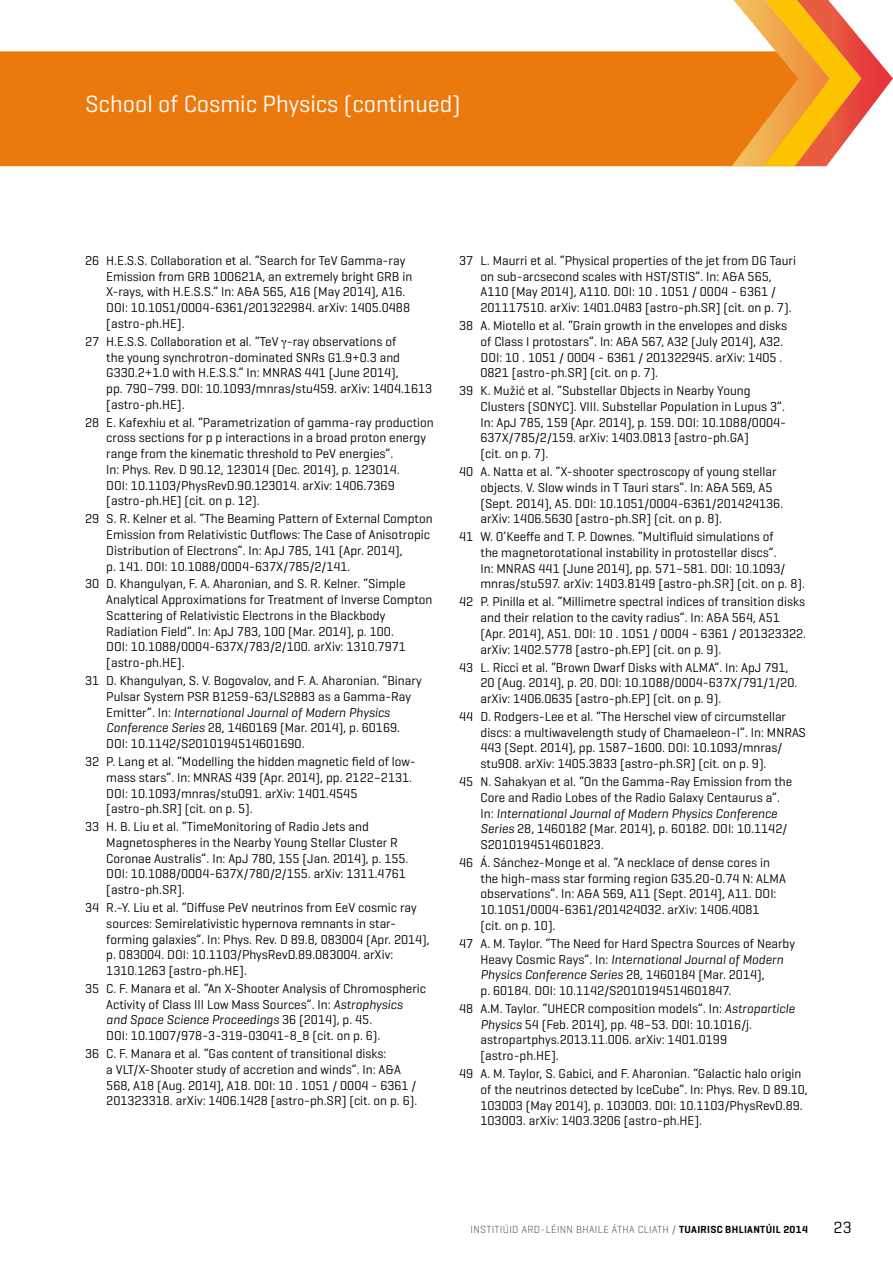
<style>
.page{position:relative;width:893px;height:1263px;background:#fff}
.page>*{position:absolute;margin:0;border:0;box-sizing:border-box;transform-origin:0 0}
.t1{font:24px "Geogrotesque";color:#fff}
.t2{font:16.5px "Geogrotesque";color:#000}
.t3{font:13.05px/15.8px "Geogrotesque";color:#000}
.t4{font:300 10.5px "Geogrotesque";letter-spacing:.03em;color:#504f53}
.s1{font-style:italic}
.s2{color:#253583}
.s3{font-weight:600;color:#000}
</style>
<div class="page">
<div style="left:0;top:51px;width:723px;height:115px;background:#ec790d"></div>
<svg style="left:723px;top:0;width:170px;height:166px"></svg>
<h1 class="t1" style="left:85px;top:88px;width:377px">School of Cosmic Physics (continued)</h1>
<p class="t3" style="left:106px;top:252px;width:308px;text-indent:-21px">26 H.E.S.S. Collaboration et al. “Search for TeV Gamma-ray Emission from GRB 100621A, an extremely bright GRB in X-rays, with H.E.S.S.” In: A&amp;A 565, A16 (May 2014), A16.<br>DOI: 10.1051/0004-6361/201322984. arXiv: 1405.0488 [astro-ph.HE].</p>
<p class="t3" style="left:106px;top:333px;width:327px;text-indent:-21px">27 H.E.S.S. Collaboration et al. “TeV -ray observations of<br>the young synchrotron-dominated SNRs G1.9+0.3 and G330.2+1.0 with H.E.S.S.” In: MNRAS 441 (June 2014),<br>pp. 790–799. DOI: 10.1093/mnras/stu459. arXiv: 1404.1613 [astro-ph.HE].</p>
<p class="t3" style="left:106px;top:414px;width:329px;text-indent:-21px">28 E. Kafexhiu et al. “Parametrization of gamma-ray production cross sections for p p interactions in a broad proton energy range from the kinematic threshold to PeV energies”.<br>In: Phys. Rev. D 90.12, 123014 (Dec. 2014), p. 123014.<br>DOI: 10.1103/PhysRevD.90.123014. arXiv: 1406.7369 [astro-ph.HE] (cit. on p. 12).</p>
<p class="t3" style="left:106px;top:511px;width:328px;text-indent:-21px">29 S. R. Kelner et al. “The Beaming Pattern of External Compton Emission from Relativistic Outflows: The Case of Anisotropic Distribution of Electrons”. In: ApJ 785, 141 (Apr. 2014),<br>p. 141. DOI: 10.1088/0004-637X/785/2/141.</p>
<p class="t3" style="left:106px;top:576px;width:328px;text-indent:-21px">30 D. Khangulyan, F. A. Aharonian, and S. R. Kelner. “Simple Analytical Approximations for Treatment of Inverse Compton Scattering of Relativistic Electrons in the Blackbody Radiation Field”. In: ApJ 783, 100 (Mar. 2014), p. 100.<br>DOI: 10.1088/0004-637X/783/2/100. arXiv: 1310.7971 [astro-ph.HE].</p>
<p class="t3" style="left:106px;top:672px;width:317px;text-indent:-21px">31 D. Khangulyan, S. V. Bogovalov, and F. A. Aharonian. “Binary Pulsar System PSR B1259-63/LS2883 as a Gamma-Ray Emitter”. In: <span class="s1">International Journal of Modern Physics Conference Series</span> 28, 1460169 (Mar. 2014), p. 60169.<br>DOI: 10.1142/S2010194514601690.</p>
<p class="t3" style="left:106px;top:753px;width:311px;text-indent:-21px">32 P. Lang et al. “Modelling the hidden magnetic field of low&shy;mass stars”. In: MNRAS 439 (Apr. 2014), pp. 2122–2131.<br>DOI: 10.1093/mnras/stu091. arXiv: 1401.4545 [astro-ph.SR] (cit. on p. 5).</p>
<p class="t3" style="left:106px;top:818px;width:304px;text-indent:-21px">33 H. B. Liu et al. “TimeMonitoring of Radio Jets and Magnetospheres in the Nearby Young Stellar Cluster R Coronae Australis”. In: ApJ 780, 155 (Jan. 2014), p. 155.<br>DOI: 10.1088/0004-637X/780/2/155. arXiv: 1311.4761 [astro-ph.SR].</p>
<p class="t3" style="left:106px;top:899px;width:325px;text-indent:-21px">34 R.-Y. Liu et al. “Diffuse PeV neutrinos from EeV cosmic ray sources: Semirelativistic hypernova remnants in star&shy;forming galaxies”. In: Phys. Rev. D 89.8, 083004 (Apr. 2014), p. 083004. DOI: 10.1103/PhysRevD.89.083004. arXiv:<br>1310.1263 [astro-ph.HE].</p>
<p class="t3" style="left:106px;top:980px;width:321px;text-indent:-21px">35 C. F. Manara et al. “An X-Shooter Analysis of Chromospheric Activity of Class III Low Mass Sources”. In: <span class="s1">Astrophysics and Space Science Proceedings</span> 36 (2014), p. 45.<br>DOI: 10.1007/978-3-319-03041-8_8 (cit. on p. 6).</p>
<p class="t3" style="left:106px;top:1045px;width:313px;text-indent:-21px">36 C. F. Manara et al. “Gas content of transitional disks:<br>a VLT/X-Shooter study of accretion and winds”. In: A&amp;A 568, A18 (Aug. 2014), A18. DOI: 10 . 1051 / 0004 - 6361 / 201323318. arXiv: 1406.1428 [astro-ph.SR] (cit. on p. 6).</p>
<p class="t3" style="left:480px;top:252px;width:317px;text-indent:-21px">37 L. Maurri et al. “Physical properties of the jet from DG Tauri on sub-arcsecond scales with HST/STIS”. In: A&amp;A 565, A110 (May 2014), A110. DOI: 10 . 1051 / 0004 - 6361 / 201117510. arXiv: 1401.0483 [astro-ph.SR] (cit. on p. 7).</p>
<p class="t3" style="left:480px;top:317px;width:308px;text-indent:-21px">38 A. Miotello et al. “Grain growth in the envelopes and disks of Class I protostars”. In: A&amp;A 567, A32 (July 2014), A32.<br>DOI: 10 . 1051 / 0004 - 6361 / 201322945. arXiv: 1405 .<br>0821 [astro-ph.SR] (cit. on p. 7).</p>
<p class="t3" style="left:480px;top:382px;width:307px;text-indent:-21px">39 K. Mužić et al. “Substellar Objects in Nearby Young Clusters (SONYC). VIII. Substellar Population in Lupus 3”.<br>In: ApJ 785, 159 (Apr. 2014), p. 159. DOI: 10.1088/0004- 637X/785/2/159. arXiv: 1403.0813 [astro-ph.GA]<br>(cit. on p. 7).</p>
<p class="t3" style="left:480px;top:463px;width:304px;text-indent:-21px">40 A. Natta et al. “X-shooter spectroscopy of young stellar objects. V. Slow winds in T Tauri stars”. In: A&amp;A 569, A5 (Sept. 2014), A5. DOI: 10.1051/0004-6361/201424136. arXiv: 1406.5630 [astro-ph.SR] (cit. on p. 8).</p>
<p class="t3" style="left:480px;top:528px;width:326px;text-indent:-21px">41 W. O’Keeffe and T. P. Downes. “Multifluid simulations of<br>the magnetorotational instability in protostellar discs”.<br>In: MNRAS 441 (June 2014), pp. 571–581. DOI: 10.1093/ mnras/stu597. arXiv: 1403.8149 [astro-ph.SR] (cit. on p. 8).</p>
<p class="t3" style="left:480px;top:594px;width:327px;text-indent:-21px">42 P. Pinilla et al. “Millimetre spectral indices of transition disks and their relation to the cavity radius”. In: A&amp;A 564, A51 (Apr. 2014), A51. DOI: 10 . 1051 / 0004 - 6361 / 201323322. arXiv: 1402.5778 [astro-ph.EP] (cit. on p. 9).</p>
<p class="t3" style="left:480px;top:659px;width:318px;text-indent:-21px">43 L. Ricci et al. “Brown Dwarf Disks with ALMA”. In: ApJ 791,<br>20 (Aug. 2014), p. 20. DOI: 10.1088/0004-637X/791/1/20. arXiv: 1406.0635 [astro-ph.EP] (cit. on p. 9).</p>
<p class="t3" style="left:480px;top:708px;width:327px;text-indent:-21px">44 D. Rodgers-Lee et al. “The Herschel view of circumstellar discs: a multiwavelength study of Chamaeleon-I”. In: MNRAS 443 (Sept. 2014), pp. 1587–1600. DOI: 10.1093/mnras/ stu908. arXiv: 1405.3833 [astro-ph.SR] (cit. on p. 9).</p>
<p class="t3" style="left:480px;top:773px;width:313px;text-indent:-21px">45 N. Sahakyan et al. “On the Gamma-Ray Emission from the Core and Radio Lobes of the Radio Galaxy Centaurus a”.<br>In: <span class="s1">International Journal of Modern Physics Conference Series</span> 28, 1460182 (Mar. 2014), p. 60182. DOI: 10.1142/ S2010194514601823.</p>
<p class="t3" style="left:480px;top:854px;width:307px;text-indent:-21px">46 Á. Sánchez-Monge et al. “A necklace of dense cores in the high-mass star forming region G35.20-0.74 N: ALMA observations”. In: A&amp;A 569, A11 (Sept. 2014), A11. DOI:<br>10.1051/0004-6361/201424032. arXiv: 1406.4081<br>(cit. on p. 10).</p>
<p class="t3" style="left:480px;top:935px;width:316px;text-indent:-21px">47 A. M. Taylor. “The Need for Hard Spectra Sources of Nearby Heavy Cosmic Rays”. In: <span class="s1">International Journal of Modern Physics Conference Series</span> 28, 1460184 (Mar. 2014),<br>p. 60184. DOI: 10.1142/S2010194514601847.</p>
<p class="t3" style="left:480px;top:1000px;width:316px;text-indent:-21px">48 A.M. Taylor. “UHECR composition models”. In: <span class="s1">Astroparticle Physics</span> 54 (Feb. 2014), pp. 48–53. DOI: 10.1016/j. astropartphys.2013.11.006. arXiv: 1401.0199 [astro-ph.HE].</p>
<p class="t3" style="left:480px;top:1065px;width:329px;text-indent:-21px">49 A. M. Taylor, S. Gabici, and F. Aharonian. “Galactic halo origin of the neutrinos detected by IceCube”. In: Phys. Rev. D 89.10, 103003 (May 2014), p. 103003. DOI: 10.1103/PhysRevD.89.<br>103003. arXiv: 1403.3206 [astro-ph.HE].</p>
<p class="t4" style="left:471px;top:1222px;width:339px">INSTITIÚID ARD-LÉINN BHAILE ÁTHA CLIATH <span class="s2">/</span> <span class="s3">TUAIRISC BHLIANTÚIL 2014</span></p>
<p class="t2" style="left:833px;top:1217px;width:20px">23</p>
</div>
